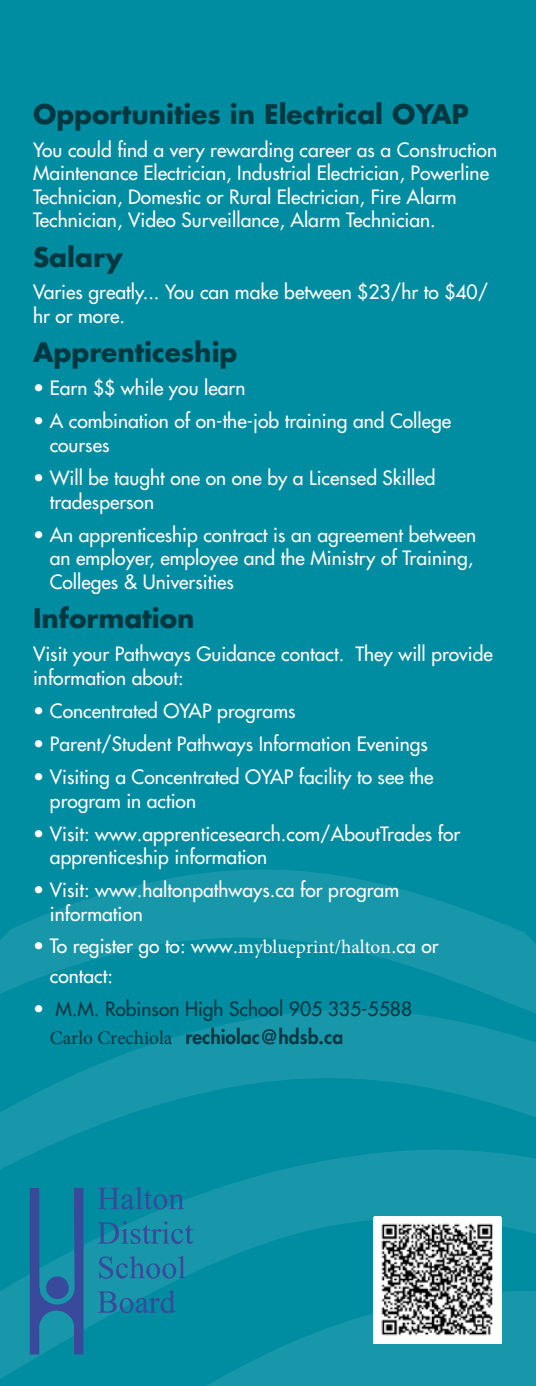
<style>
.page{position:relative;width:536px;height:1386px;background:#008ca1}
.page>*{position:absolute;margin:0;border:0;box-sizing:border-box;transform-origin:0 0}
.t1{font:700 26.25px "Futura Std";color:#003841}
.t2{font:500 19.25px/23.6px "Futura Std";color:#fff}
.t3{font:500 19.25px/28px "Futura Std";color:#003841}
.s1{font-family:"Minion Pro";font-weight:400}
.s2{color:#fff}
.s3{font-weight:800}
</style>
<div class="page">
<svg style="left:0;top:869px;width:536px;height:139px"></svg>
<svg style="left:0;top:1303px;width:536px;height:83px"></svg>
<svg style="left:0;top:1008px;width:536px;height:295px"></svg>
<img style="left:374px;top:1217px;width:126px;height:126px">
<svg style="left:98px;top:1187px;width:86px;height:23px"></svg>
<svg style="left:98px;top:1221px;width:95px;height:23px;background:#1e81a5"></svg>
<svg style="left:99px;top:1256px;width:86px;height:23px;background:#2182a5"></svg>
<svg style="left:98px;top:1290px;width:77px;height:23px"></svg>
<svg style="left:30px;top:1188px;width:53px;height:166px"></svg>
<h1 class="t1" style="left:33px;top:97px;width:437px">Opportunities in Electrical OYAP</h1>
<p class="t2" style="left:33px;top:138px;width:465px">You could find a very rewarding career as a Construction Maintenance Electrician, Industrial Electrician, Powerline Technician, Domestic or Rural Electrician, Fire Alarm Technician, Video Surveillance, Alarm Technician.</p>
<h1 class="t1" style="left:33px;top:239px;width:91px">Salary</h1>
<p class="t2" style="left:33px;top:281px;width:456px">Varies greatly... You can make between $23/hr to $40/ hr or more.</p>
<h1 class="t1" style="left:33px;top:335px;width:206px">Apprenticeship</h1>
<p class="t2" style="left:33px;top:376px;width:214px">• Earn $$ while you learn</p>
<p class="t2" style="left:50px;top:409px;width:403px;text-indent:-17px">• A combination of on-the-job training and College courses</p>
<p class="t2" style="left:50px;top:466px;width:387px;text-indent:-17px">• Will be taught one on one by a Licensed Skilled tradesperson</p>
<p class="t2" style="left:50px;top:523px;width:428px;text-indent:-17px">• An apprenticeship contract is an agreement between an employer, employee and the Ministry of Training,<br>Colleges &amp; Universities</p>
<h1 class="t1" style="left:33px;top:601px;width:163px">Information</h1>
<p class="t2" style="left:33px;top:643px;width:461px">Visit your Pathways Guidance contact. They will provide information about:</p>
<p class="t2" style="left:33px;top:699px;width:264px">• Concentrated OYAP programs</p>
<p class="t2" style="left:33px;top:732px;width:396px">• Parent/Student Pathways Information Evenings</p>
<p class="t2" style="left:50px;top:765px;width:385px;text-indent:-17px">• Visiting a Concentrated OYAP facility to see the program in action</p>
<p class="t2" style="left:50px;top:822px;width:411px;text-indent:-17px">• Visit: www.apprenticesearch.com/AboutTrades for apprenticeship information</p>
<p class="t2" style="left:50px;top:878px;width:350px;text-indent:-17px">• Visit: www.haltonpathways.ca for program information</p>
<p class="t2" style="left:50px;top:931px;width:390px;line-height:30.3px;text-indent:-17px">• To register go to: www.<span class="s1">myblueprint/halton</span>.ca or contact:</p>
<p class="t3" style="left:50px;top:995px;width:363px;text-indent:-17px"><span class="s2">•</span> M.M. Robinson High School 905 335-5588<br><span class="s1">Carlo Crechiola</span> <span class="s3">rechiolac@hdsb.ca</span></p>
</div>
